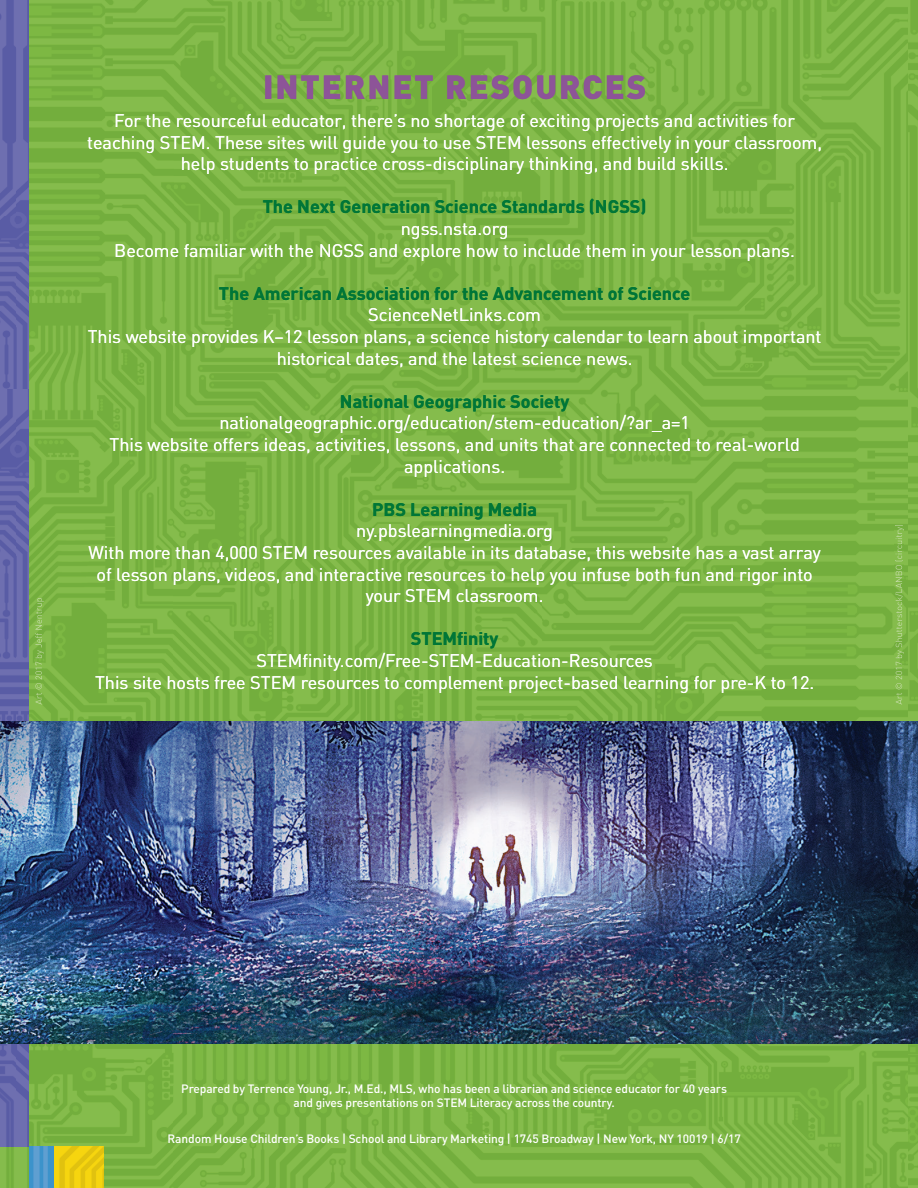
<style>
.page{position:relative;width:918px;height:1188px;background:#fff}
.page>*{position:absolute;margin:0;border:0;box-sizing:border-box;transform-origin:0 0}
.t1{font:900 33px "DIN";letter-spacing:.06em;color:#8d5498}
.t2{font:18px/21.6px "DIN";color:#fff;text-align:center}
.t3{font:700 18px "DIN";color:#007637}
.t4{font:500 12px/14.4px "DIN";letter-spacing:-.01em;color:#fff;text-align:center}
</style>
<div class="page">
<img style="left:174px;top:0;width:744px;height:1188px">
<img style="left:28px;top:0;width:146px;height:721px">
<img style="left:28px;top:1043px;width:146px;height:145px">
<img style="left:0;top:1147px;width:104px;height:41px">
<img style="left:0;top:0;width:28px;height:1147px">
<img style="left:35px;top:598px;width:9px;height:107px">
<img style="left:895px;top:525px;width:9px;height:180px">
<img style="left:0;top:721px;width:918px;height:322px">
<h1 class="t1" style="left:263px;top:65px;width:385px">INTERNET RESOURCES</h1>
<p class="t2" style="left:87px;top:109px;width:736px">For the resourceful educator, there’s no shortage of exciting projects and activities for teaching STEM. These sites will guide you to use STEM lessons effectively in your classroom, help students to practice cross-disciplinary thinking, and build skills.</p>
<p class="t3" style="left:263px;top:195px;width:385px">The Next Generation Science Standards (NGSS)</p>
<p class="t2" style="left:114px;top:217px;width:682px">ngss.nsta.org<br>Become familiar with the NGSS and explore how to include them in your lesson plans.</p>
<p class="t3" style="left:219px;top:282px;width:473px">The American Association for the Advancement of Science</p>
<p class="t2" style="left:88px;top:304px;width:735px">ScienceNetLinks.com<br>This website provides K–12 lesson plans, a science history calendar to learn about important historical dates, and the latest science news.</p>
<p class="t3" style="left:340px;top:390px;width:231px">National Geographic Society</p>
<p class="t2" style="left:109px;top:412px;width:692px">nationalgeographic.org/education/stem-education/?ar_a=1<br>This website offers ideas, activities, lessons, and units that are connected to real-world applications.</p>
<p class="t3" style="left:372px;top:498px;width:166px">PBS Learning Media</p>
<p class="t2" style="left:88px;top:520px;width:734px">ny.pbslearningmedia.org<br>With more than 4,000 STEM resources available in its database, this website has a vast array of lesson plans, videos, and interactive resources to help you infuse both fun and rigor into your STEM classroom.</p>
<p class="t3" style="left:411px;top:627px;width:89px">STEMfinity</p>
<p class="t2" style="left:95px;top:649px;width:721px">STEMfinity.com/Free-STEM-Education-Resources<br>This site hosts free STEM resources to complement project-based learning for pre-K to 12.</p>
<p class="t4" style="left:181px;top:1081px;width:547px">Prepared by Terrence Young, Jr., M.Ed., MLS, who has been a librarian and science educator for 40 years and gives presentations on STEM Literacy across the country.</p>
<p class="t4" style="left:168px;top:1131px;width:575px">Random House Children’s Books | School and Library Marketing | 1745 Broadway | New York, NY 10019 | 6/17</p>
</div>
